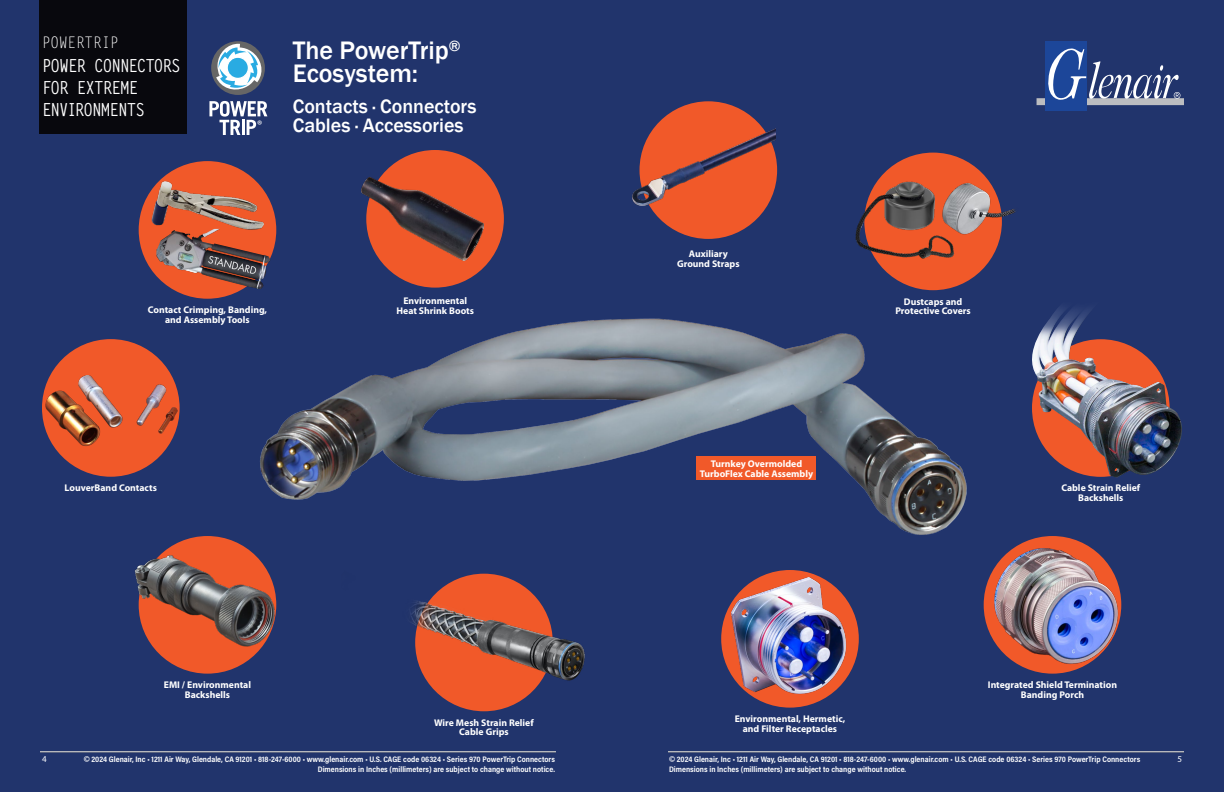
<style>
.page{position:relative;width:1224px;height:792px;background:#21346c}
.page>*{position:absolute;margin:0;border:0;box-sizing:border-box;transform-origin:0 0}
._23_splash_hb{font:500 26px/23px "Franklin Gothic";color:#fff}
._23_splash_hb-2{font:500 20px/19px "Franklin Gothic";color:#fff}
.t1{font:700 18px/22px "Letter Gothic Std";letter-spacing:-.055em;color:#fff;scale:.88 1}
.QC418_tab_pre{font:16px "Letter Gothic Std";color:#fff;scale:.89 1}
.t2{font:12.4px "Myriad Pro";color:#fff}
.lb_w_big{font:700 9.7px/9.7px "Myriad Pro";color:#fff;text-align:center}
.t3{font:9px "Myriad Pro";color:#fff}
.t4{font:8px "Acumin Variable Concept";color:#fff}
.s1{font-family:"Myriad Pro";font-weight:700;font-size:9px}
</style>
<div class="page">
<div style="left:139px;top:536px;width:137px;height:138px;background:#f15929;border-radius:50%"></div>
<div style="left:139px;top:161px;width:137px;height:138px;background:#f15929;border-radius:50%"></div>
<div style="left:415px;top:574px;width:138px;height:137px;background:#f15929;border-radius:50%"></div>
<div style="left:721px;top:570px;width:138px;height:138px;background:#f15929;border-radius:50%"></div>
<div style="left:864px;top:153px;width:138px;height:137px;background:#f15929;border-radius:50%"></div>
<div style="left:640px;top:101px;width:137px;height:138px;background:#f15929;border-radius:50%"></div>
<div style="left:984px;top:536px;width:137px;height:138px;background:#f15929;border-radius:50%"></div>
<hr style="left:668px;top:751px;width:516px;height:1px;background:#fff">
<hr style="left:40px;top:751px;width:516px;height:1px;background:#fff">
<img style="left:260px;top:318px;width:707px;height:217px">
<div style="left:211px;top:41px;width:54px;height:54px;background:#666;border-radius:50%"></div>
<svg style="left:216px;top:43px;width:49px;height:49px"></svg>
<svg style="left:209px;top:101px;width:58px;height:34px"></svg>
<div style="left:39px;top:0;width:147px;height:134px;background:#08080d"></div>
<div style="left:42px;top:339px;width:138px;height:138px;background:#f15929;border-radius:50%"></div>
<img style="left:44px;top:375px;width:133px;height:72px">
<img style="left:410px;top:573px;width:175px;height:110px">
<img style="left:732px;top:578px;width:116px;height:116px">
<img style="left:990px;top:542px;width:132px;height:125px">
<img style="left:1032px;top:307px;width:150px;height:171px">
<img style="left:855px;top:178px;width:100px;height:83px">
<img style="left:940px;top:181px;width:76px;height:55px">
<img style="left:135px;top:549px;width:142px;height:98px">
<img style="left:632px;top:128px;width:143px;height:78px">
<div style="left:366px;top:150px;width:138px;height:138px;background:#f15929;border-radius:50%"></div>
<img style="left:362px;top:178px;width:121px;height:82px">
<img style="left:151px;top:182px;width:113px;height:47px">
<img style="left:156px;top:229px;width:115px;height:60px">
<div style="left:696px;top:457px;width:120px;height:23px;background:#f15929"></div>
<div style="left:1045px;top:41px;width:41px;height:69px;background:#1c4699"></div>
<svg style="left:1037px;top:46px;width:147px;height:59px"></svg>
<p class="QC418_tab_pre" style="left:42px;top:33px;width:88px">POWERTRIP</p>
<p class="t1" style="left:42px;top:55px;width:159px">POWER CONNECTORS<br>FOR EXTREME<br>ENVIRONMENTS</p>
<p class="t2" style="left:257px;top:117px;width:7px">®</p>
<p class="_23_splash_hb" style="left:293px;top:40px;width:169px">The PowerTrip<sup>®<br></sup>Ecosystem:</p>
<p class="_23_splash_hb-2" style="left:293px;top:97px;width:185px">Contacts · Connectors<br>Cables · Accessories</p>
<p class="lb_w_big" style="left:148px;top:305px;width:121px">Contact Crimping, Banding, and Assembly Tools</p>
<p class="lb_w_big" style="left:65px;top:483px;width:94px">LouverBand Contacts</p>
<p class="lb_w_big" style="left:397px;top:296px;width:79px">Environmental<br>Heat Shrink Boots</p>
<p class="lb_w_big" style="left:677px;top:248px;width:64px">Auxiliary<br>Ground Straps</p>
<p class="lb_w_big" style="left:700px;top:459px;width:115px">Turnkey Overmolded<br>TurboFlex Cable Assembly</p>
<p class="lb_w_big" style="left:895px;top:296px;width:77px">Dustcaps and<br>Protective Covers</p>
<p class="lb_w_big" style="left:1061px;top:483px;width:80px">Cable Strain Relief<br>Backshells</p>
<p class="lb_w_big" style="left:164px;top:680px;width:89px">EMI / Environmental<br>Backshells</p>
<p class="lb_w_big" style="left:434px;top:717px;width:101px">Wire Mesh Strain Relief<br>Cable Grips</p>
<p class="lb_w_big" style="left:735px;top:714px;width:112px">Environmental, Hermetic, and Filter Receptacles</p>
<p class="lb_w_big" style="left:988px;top:680px;width:131px">Integrated Shield Termination<br>Banding Porch</p>
<p class="t3" style="left:42px;top:754px;width:6px">4</p>
<p class="t4" style="left:84px;top:754px;width:473px"><span class="s1">©</span> 2024 Glenair, Inc • 1211 Air Way, Glendale, CA 91201 • 818-247-6000 • www.glenair.com • U.S. CAGE code 06324 • Series 970 PowerTrip Connectors</p>
<p class="t4" style="left:318px;top:764px;width:239px">Dimensions in Inches (millimeters) are subject to change without notice.</p>
<p class="t4" style="left:669px;top:754px;width:473px"><span class="s1">©</span> 2024 Glenair, Inc • 1211 Air Way, Glendale, CA 91201 • 818-247-6000 • www.glenair.com • U.S. CAGE code 06324 • Series 970 PowerTrip Connectors</p>
<p class="t3" style="left:1177px;top:754px;width:6px">5</p>
<p class="t4" style="left:669px;top:764px;width:239px">Dimensions in Inches (millimeters) are subject to change without notice.</p>
</div>
